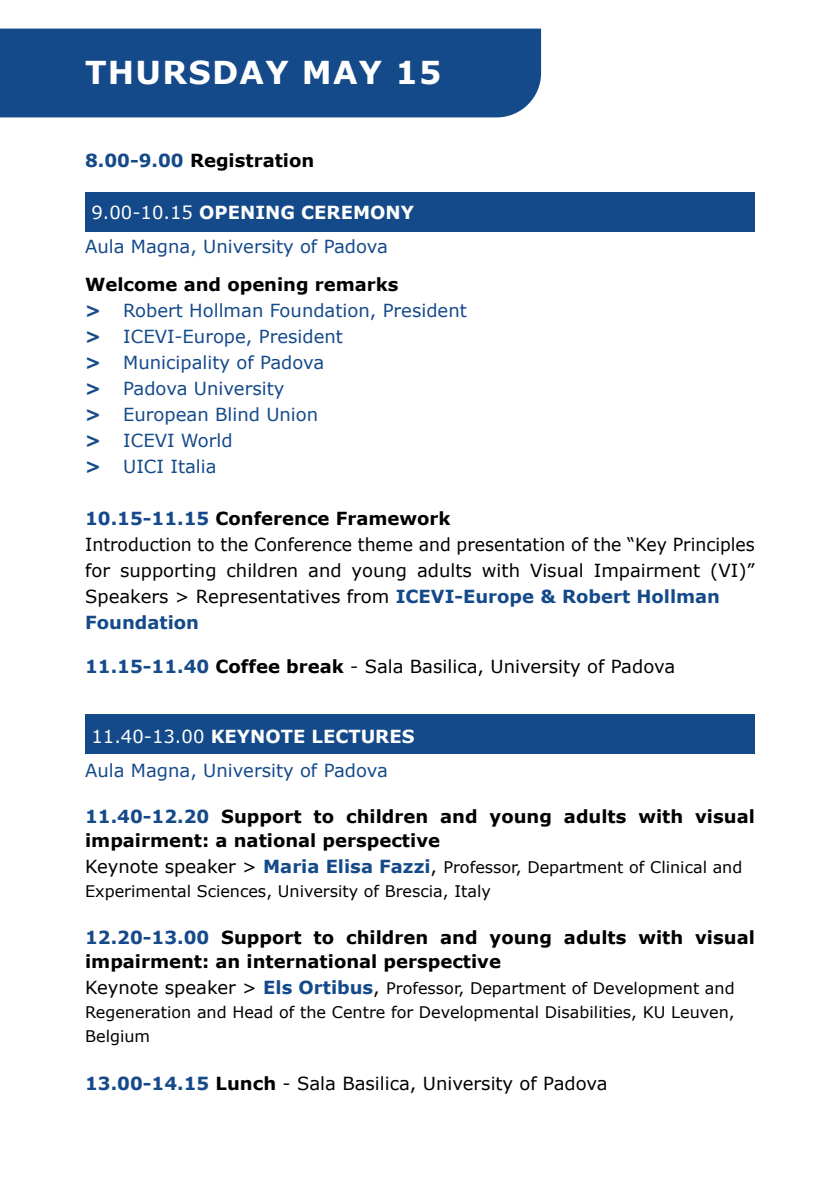
<style>
.page{position:relative;width:840px;height:1191px;background:#fff}
.page>*{position:absolute;margin:0;border:0;box-sizing:border-box;transform-origin:0 0}
.t1{font:700 31.6px "Verdana";letter-spacing:.04em;color:#fff}
.t2{font:18px/26px "Verdana";color:#154a8a}
.t3{font:18px/26px "Verdana";color:#000;scale:.96 1}
.t4{font:700 18px/24px "Verdana";color:#000}
.t5{font:18px "Verdana";color:#000}
.t6{font:16px/24px "Verdana";color:#000}
.s1{color:#154a8a}
.s2{color:#fff}
.s3{font-weight:700;color:#fff}
.s4{font-weight:700;color:#000}
.s5{font-weight:700}
.s6{font-weight:700;color:#154a8a}
.s7{font-size:18px}
.s8{font-weight:700;font-size:18px;color:#154a8a}
</style>
<div class="page">
<div style="left:0;top:29px;width:540px;height:88px;background:#154a8a"></div>
<div style="left:85px;top:192px;width:669px;height:39px;background:#154a8a"></div>
<div style="left:85px;top:714px;width:669px;height:40px;background:#154a8a"></div>
<h1 class="t1" style="left:85px;top:52px;width:358px">THURSDAY MAY 15</h1>
<p class="t4" style="left:85px;top:148px;width:230px"><span class="s1">8.00-9.00</span> Registration</p>
<p class="t2" style="left:85px;top:196px;width:330px;line-height:34px;text-indent:6px"><span class="s2">9.00-10.15</span> <span class="s3">OPENING CEREMONY<br></span>Aula Magna, University of Padova</p>
<p class="t2" style="left:85px;top:272px;width:383px"><span class="s4">Welcome and opening remarks<br></span><span class="s5">&gt;</span> Robert Hollman Foundation, President <span class="s5">&gt;</span> ICEVI-Europe, President<br><span class="s5">&gt;</span> Municipality of Padova<br><span class="s5">&gt;</span> Padova University<br><span class="s5">&gt;</span> European Blind Union<br><span class="s5">&gt;</span> ICEVI World<br><span class="s5">&gt;</span> UICI Italia</p>
<p class="t3" style="left:85px;top:506px;width:698px"><span class="s6">10.15-11.15</span> <span class="s5">Conference Framework<br></span>Introduction to the Conference theme and presentation of the “Key Principles for supporting children and young adults with Visual Impairment (VI)” Speakers &gt; Representatives from <span class="s6">ICEVI-Europe &amp; Robert Hollman Foundation</span></p>
<p class="t5" style="left:85px;top:655px;width:591px"><span class="s6">11.15-11.40</span> <span class="s5">Coffee break</span> - Sala Basilica, University of Padova</p>
<p class="t2" style="left:85px;top:720px;width:331px;line-height:34px;text-indent:6px"><span class="s2">11.40-13.00</span> <span class="s3">KEYNOTE LECTURES<br></span>Aula Magna, University of Padova</p>
<p class="t4" style="left:85px;top:804px;width:670px"><span class="s1">11.40-12.20</span> Support to children and young adults with visual impairment: a national perspective</p>
<p class="t6" style="left:85px;top:855px;width:658px"><span class="s7">Keynote speaker &gt;</span> <span class="s8">Maria Elisa Fazzi</span><span class="s7">,</span> Professor, Department of Clinical and<br>Experimental Sciences, University of Brescia, Italy</p>
<p class="t4" style="left:85px;top:926px;width:670px"><span class="s1">12.20-13.00</span> Support to children and young adults with visual impairment: an international perspective</p>
<p class="t6" style="left:85px;top:976px;width:650px;text-align:justify"><span class="s7">Keynote speaker &gt;</span> <span class="s8">Els Ortibus</span><span class="s7">,</span> Professor, Department of Development and Regeneration and Head of the Centre for Developmental Disabilities, KU Leuven, Belgium</p>
<p class="t5" style="left:85px;top:1072px;width:523px"><span class="s6">13.00-14.15</span> <span class="s5">Lunch</span> - Sala Basilica, University of Padova</p>
</div>
